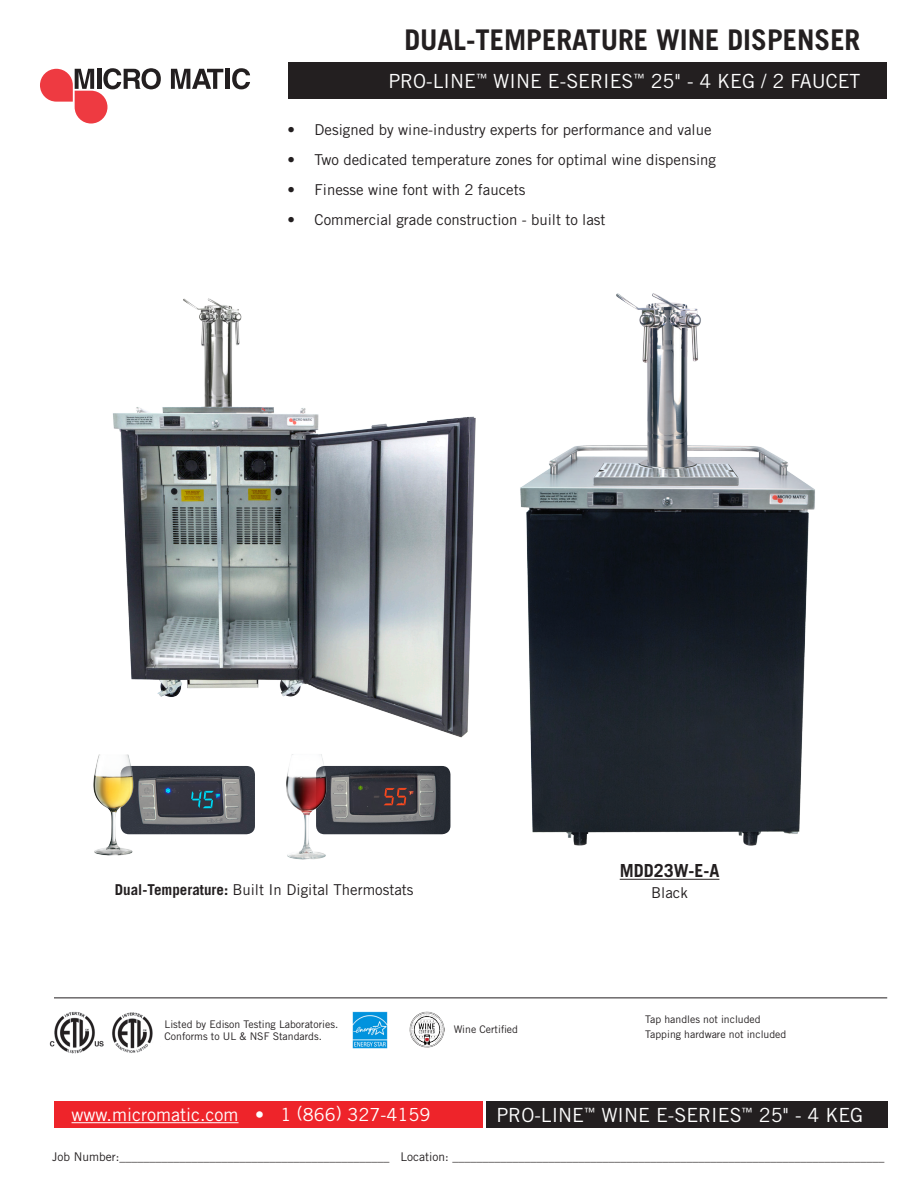
<style>
.page{position:relative;width:918px;height:1188px;background:#fff}
.page>*{position:absolute;margin:0;border:0;box-sizing:border-box;transform-origin:0 0}
.t1{font:700 28.5px "Trade Gothic LT Std";color:#231f20}
.t2{font:19.5px "Trade Gothic LT Std";color:#fff}
.t3{font:18px "Trade Gothic LT Std";color:#fff}
.t4{font:700 18px "Trade Gothic LT Std";color:#231f20}
.t5{font:15px "Trade Gothic LT Std";color:#231f20}
.t6{font:12px "Trade Gothic LT Std";color:#231f20}
.t7{font:10.5px "Trade Gothic LT Std";color:#231f20}
.s1{font-weight:700}
</style>
<div class="page">
<div style="left:288px;top:62px;width:599px;height:37px;background:#231f20"></div>
<svg style="left:40px;top:68px;width:121px;height:56px"></svg>
<svg style="left:171px;top:69px;width:52px;height:20px"></svg>
<hr style="left:225px;top:69px;width:4px;height:20px;background:#231f20">
<svg style="left:232px;top:68px;width:18px;height:21px"></svg>
<div style="left:54px;top:1101px;width:428px;height:27px;background:#ee242a"></div>
<div style="left:486px;top:1101px;width:401px;height:27px;background:#231f20"></div>
<hr style="left:72px;top:1122px;width:167px;height:1px;background:#fff">
<hr style="left:54px;top:998px;width:833px;height:1px;background:#231f20">
<img style="left:113px;top:298px;width:321px;height:431px">
<img style="left:434px;top:293px;width:381px;height:587px">
<hr style="left:620px;top:879px;width:99px;height:1px;background:#231f20">
<img style="left:329px;top:766px;width:121px;height:68px">
<img style="left:140px;top:766px;width:115px;height:68px">
<img style="left:93px;top:754px;width:47px;height:102px">
<img style="left:286px;top:754px;width:43px;height:106px">
<img style="left:49px;top:1012px;width:104px;height:42px">
<img style="left:409px;top:1012px;width:36px;height:35px">
<img style="left:352px;top:1012px;width:36px;height:36px">
<p class="t1" style="left:404px;top:22px;width:458px">DUAL-TEMPERATURE WINE DISPENSER</p>
<p class="t2" style="left:388px;top:70px;width:474px">PRO-LINE<sup>™</sup> WINE E-SERIES<sup>™</sup> 25" - 4 KEG / 2 FAUCET</p>
<p class="t5" style="left:288px;top:121px;width:426px">• Designed by wine-industry experts for performance and value</p>
<p class="t5" style="left:288px;top:151px;width:430px">• Two dedicated temperature zones for optimal wine dispensing</p>
<p class="t5" style="left:288px;top:181px;width:239px">• Finesse wine font with 2 faucets</p>
<p class="t5" style="left:288px;top:211px;width:320px">• Commercial grade construction - built to last</p>
<p class="t4" style="left:620px;top:860px;width:101px">MDD23W-E-A</p>
<p class="t5" style="left:115px;top:881px;width:300px"><span class="s1">Dual-Temperature:</span> Built In Digital Thermostats</p>
<p class="t5" style="left:651px;top:884px;width:38px">Black</p>
<p class="t7" style="left:165px;top:1018px;width:175px">Listed by Edison Testing Laboratories.</p>
<p class="t7" style="left:165px;top:1030px;width:159px">Conforms to UL &amp; NSF Standards.</p>
<p class="t7" style="left:454px;top:1022px;width:66px">Wine Certified</p>
<p class="t7" style="left:645px;top:1013px;width:117px">Tap handles not included</p>
<p class="t7" style="left:645px;top:1028px;width:143px">Tapping hardware not included</p>
<p class="t3" style="left:72px;top:1104px;width:360px">www.micromatic.com • 1 (866) 327-4159</p>
<p class="t2" style="left:496px;top:1103px;width:368px">PRO-LINE<sup>™</sup> WINE E-SERIES<sup>™</sup> 25" - 4 KEG</p>
<p class="t6" style="left:52px;top:1150px;width:834px">Job Number:_____________________________________________ Location: ________________________________________________________________________</p>
</div>
